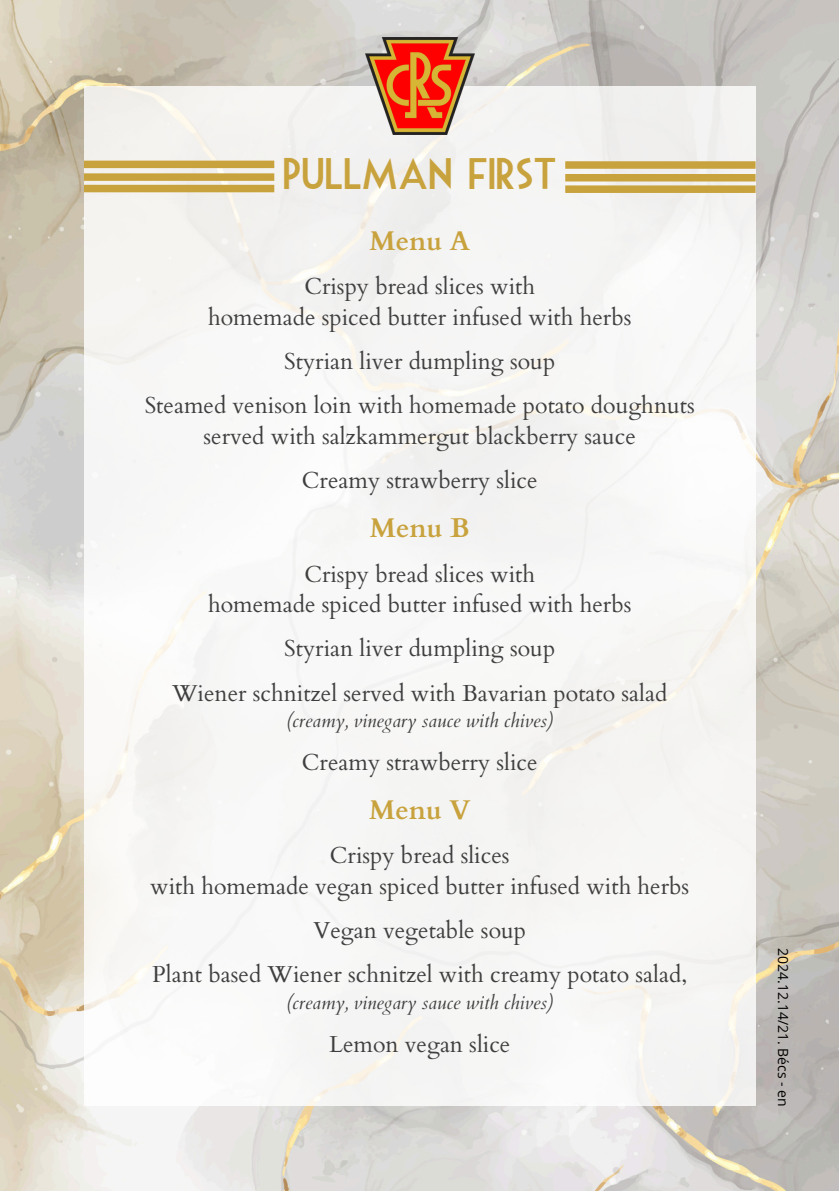
<style>
.page{position:relative;width:839px;height:1191px;background:#fff}
.page>*{position:absolute;margin:0;border:0;box-sizing:border-box;transform-origin:0 0}
.t1{font:43px "Mouse Deco";letter-spacing:-.12em;color:#c8a23d}
.t2{font:700 27px "Cardo";color:#c8a23d}
.t3{font:23px/30.4px "Cardo";color:#403f3f;text-align:center}
.t4{font:italic 19px "Cardo";color:#403f3f}
.t5{font:14px "Open Sans";color:#000}
</style>
<div class="page">
<img style="left:0;top:0;width:838px;height:1191px">
<div style="left:84px;top:86px;width:671px;height:1020px;background:#f6f6f5"></div>
<img style="left:365px;top:37px;width:110px;height:98px">
<div style="left:84px;top:161px;width:190px;height:7px;background:#c8a23d"></div>
<div style="left:84px;top:173px;width:190px;height:8px;background:#c8a23d"></div>
<div style="left:84px;top:185px;width:190px;height:7px;background:#c8a23d"></div>
<div style="left:565px;top:161px;width:190px;height:8px;background:#c8a23d"></div>
<div style="left:565px;top:174px;width:190px;height:8px;background:#c8a23d"></div>
<div style="left:565px;top:185px;width:190px;height:8px;background:#c8a23d"></div>
<p class="t1" style="left:280px;top:158px;width:281px">PULLMAN FIRST</p>
<p class="t2" style="left:369px;top:223px;width:102px">Menu A</p>
<h1 class="t3" style="left:208px;top:272px;width:425px">Crispy bread slices with<br>homemade spiced butter infused with herbs</h1>
<h2 class="t3" style="left:284px;top:347px;width:272px">Styrian liver dumpling soup</h2>
<h3 class="t3" style="left:145px;top:391px;width:551px">Steamed venison loin with homemade potato doughnuts served with salzkammergut blackberry sauce</h3>
<h3 class="t3" style="left:302px;top:466px;width:237px">Creamy strawberry slice</h3>
<h3 class="t2" style="left:370px;top:510px;width:101px">Menu B</h3>
<h3 class="t3" style="left:208px;top:559px;width:425px">Crispy bread slices with<br>homemade spiced butter infused with herbs</h3>
<h2 class="t3" style="left:284px;top:634px;width:272px">Styrian liver dumpling soup</h2>
<h3 class="t3" style="left:172px;top:678px;width:497px">Wiener schnitzel served with Bavarian potato salad</h3>
<h3 class="t4" style="left:286px;top:709px;width:268px">(creamy, vinegary sauce with chives)</h3>
<h3 class="t3" style="left:302px;top:748px;width:237px">Creamy strawberry slice</h3>
<h3 class="t2" style="left:369px;top:792px;width:103px">Menu V</h3>
<h3 class="t3" style="left:150px;top:841px;width:540px">Crispy bread slices<br>with homemade vegan spiced butter infused with herbs</h3>
<h2 class="t3" style="left:313px;top:916px;width:214px">Vegan vegetable soup</h2>
<h3 class="t3" style="left:152px;top:960px;width:536px">Plant based Wiener schnitzel with creamy potato salad,</h3>
<h3 class="t4" style="left:286px;top:990px;width:268px">(creamy, vinegary sauce with chives)</h3>
<h3 class="t3" style="left:329px;top:1029px;width:183px">Lemon vegan slice</h3>
<h3 class="t5" style="left:793px;top:948px;width:160px;rotate:90deg">2024.12.14/21. Bécs - en</h3>
</div>
